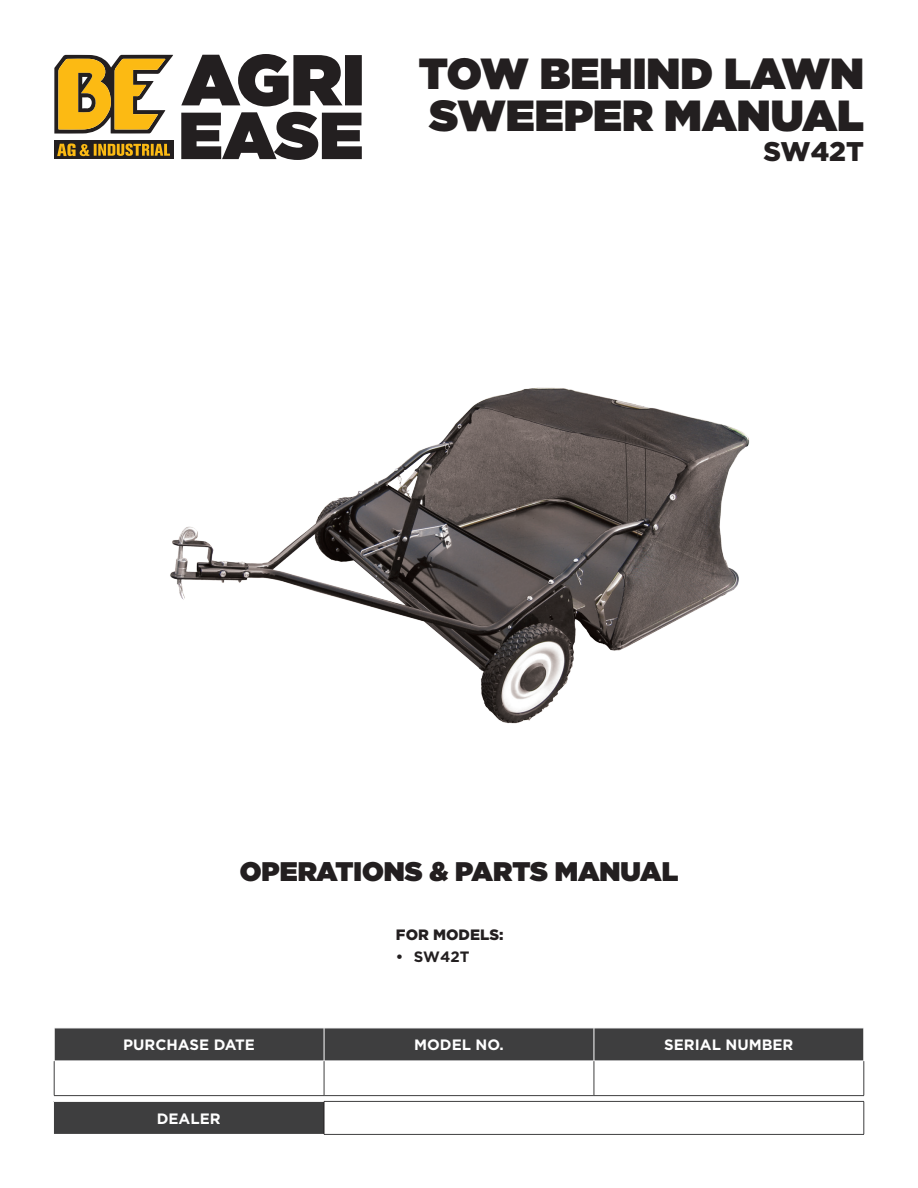
<style>
.page{position:relative;width:918px;height:1188px;background:#fff}
.page>*{position:absolute;margin:0;border:0;box-sizing:border-box;transform-origin:0 0}
.t1{font:900 43.5px/42px "Gotham";color:#231f20}
.t2{font:900 27px "Gotham";color:#231f20}
.t3{font:900 26.85px "Gotham";color:#231f20}
.TABLE_HEADER_2021{font:700 15px "Gotham";color:#fff}
.HEADER_2021{font:900 15px "Gotham";color:#231f20}
.t4{font:700 15px "Gotham";color:#231f20}
</style>
<div class="page">
<svg style="left:181px;top:112px;width:181px;height:48px"></svg>
<svg style="left:181px;top:54px;width:181px;height:52px"></svg>
<div style="left:54px;top:140px;width:119px;height:19px;background:#231f20"></div>
<svg style="left:54px;top:55px;width:119px;height:79px"></svg>
<svg style="left:57px;top:143px;width:113px;height:13px"></svg>
<div style="left:55px;top:1029px;width:809px;height:32px;background:#3e3e3f"></div>
<hr style="left:324px;top:1028px;width:1px;height:33px;background:#fff">
<hr style="left:594px;top:1028px;width:1px;height:33px;background:#fff">
<hr style="left:54px;top:1061px;width:1px;height:34px;background:#3e3e3f">
<hr style="left:324px;top:1061px;width:1px;height:34px;background:#3e3e3f">
<hr style="left:594px;top:1061px;width:1px;height:34px;background:#3e3e3f">
<hr style="left:864px;top:1061px;width:1px;height:34px;background:#3e3e3f">
<hr style="left:54px;top:1095px;width:270px;height:1px;background:#3e3e3f">
<hr style="left:324px;top:1095px;width:270px;height:1px;background:#3e3e3f">
<hr style="left:594px;top:1095px;width:270px;height:1px;background:#3e3e3f">
<div style="left:53px;top:1101px;width:271px;height:33px;background:#3e3e3f"></div>
<hr style="left:53px;top:1101px;width:271px;height:1px;background:#fff">
<hr style="left:53px;top:1102px;width:1px;height:32px;background:#fff">
<hr style="left:324px;top:1101px;width:540px;height:1px;background:#3e3e3f">
<hr style="left:864px;top:1102px;width:1px;height:32px;background:#3e3e3f">
<hr style="left:324px;top:1134px;width:540px;height:1px;background:#3e3e3f">
<hr style="left:324px;top:1102px;width:1px;height:32px;background:#231f20">
<img style="left:170px;top:387px;width:580px;height:337px">
<p class="t1" style="left:419px;top:52px;width:447px">TOW BEHIND LAWN<br>SWEEPER MANUAL</p>
<p class="t2" style="left:764px;top:133px;width:102px">SW42T</p>
<p class="t3" style="left:240px;top:852px;width:440px">OPERATIONS &amp; PARTS MANUAL</p>
<p class="HEADER_2021" style="left:396px;top:925px;width:109px">FOR MODELS:</p>
<p class="t4" style="left:396px;top:946px;width:75px">• SW42T</p>
<p class="TABLE_HEADER_2021" style="left:123px;top:1035px;width:133px">PURCHASE DATE</p>
<p class="TABLE_HEADER_2021" style="left:414px;top:1035px;width:91px">MODEL NO.</p>
<p class="TABLE_HEADER_2021" style="left:664px;top:1035px;width:131px">SERIAL NUMBER</p>
<p class="TABLE_HEADER_2021" style="left:157px;top:1109px;width:65px">DEALER</p>
</div>
